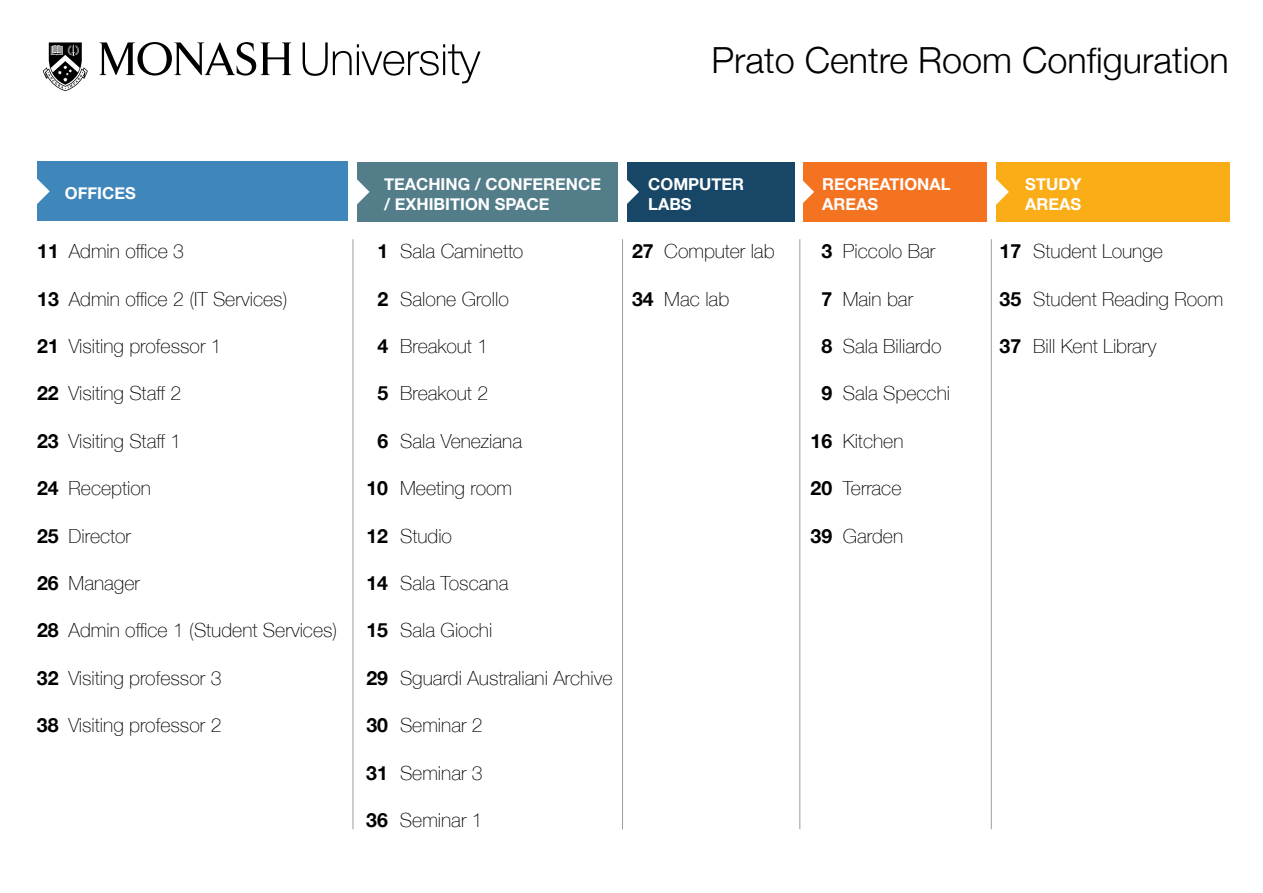
<style>
.page{position:relative;width:1263px;height:893px;background:#fff}
.page>*{position:absolute;margin:0;border:0;box-sizing:border-box;transform-origin:0 0}
.t1{font:300 36px "Helvetica Neue";color:#000}
.t2{font:100 19.5px "Helvetica Neue";color:#000}
.t3{font:700 16.5px/19.8px "Helvetica Neue";color:#fff}
.s1{font-weight:700}
</style>
<div class="page">
<hr style="left:353px;top:239px;width:1px;height:590px;background:#9d9d9c">
<hr style="left:622px;top:239px;width:1px;height:590px;background:#9d9d9c">
<hr style="left:799px;top:239px;width:1px;height:590px;background:#9d9d9c">
<hr style="left:991px;top:239px;width:1px;height:590px;background:#9d9d9c">
<div style="left:38px;top:162px;width:310px;height:59px;background:#3f86bb"></div>
<div style="left:357px;top:162px;width:261px;height:60px;background:#527d89"></div>
<div style="left:627px;top:162px;width:167px;height:60px;background:#174666"></div>
<div style="left:803px;top:162px;width:183px;height:60px;background:#f47321"></div>
<div style="left:997px;top:162px;width:233px;height:60px;background:#fbad18"></div>
<svg style="left:37px;top:178px;width:13px;height:26px"></svg>
<svg style="left:357px;top:179px;width:12px;height:26px"></svg>
<svg style="left:627px;top:180px;width:12px;height:24px"></svg>
<svg style="left:803px;top:181px;width:11px;height:22px"></svg>
<svg style="left:996px;top:179px;width:13px;height:26px"></svg>
<svg style="left:43px;top:42px;width:45px;height:49px"></svg>
<svg style="left:303px;top:42px;width:177px;height:41px"></svg>
<svg style="left:99px;top:42px;width:192px;height:34px"></svg>
<h1 class="t1" style="left:711px;top:38px;width:519px">Prato Centre Room Configuration</h1>
<p class="t3" style="left:65px;top:183px;width:72px">OFFICES</p>
<p class="t3" style="left:384px;top:174px;width:218px">TEACHING / CONFERENCE / EXHIBITION SPACE</p>
<p class="t3" style="left:648px;top:174px;width:97px">COMPUTER<br>LABS</p>
<p class="t3" style="left:822px;top:174px;width:130px">RECREATIONAL<br>AREAS</p>
<p class="t3" style="left:1025px;top:174px;width:58px">STUDY<br>AREAS</p>
<p class="t2" style="left:37px;top:236px;width:148px"><span class="s1">11</span> Admin office 3</p>
<p class="t2" style="left:377px;top:236px;width:147px"><span class="s1">1</span> Sala Caminetto</p>
<p class="t2" style="left:632px;top:236px;width:144px"><span class="s1">27</span> Computer lab</p>
<p class="t2" style="left:821px;top:236px;width:115px"><span class="s1">3</span> Piccolo Bar</p>
<p class="t2" style="left:1000px;top:236px;width:165px"><span class="s1">17</span> Student Lounge</p>
<p class="t2" style="left:37px;top:284px;width:252px"><span class="s1">13</span> Admin office 2 (IT Services)</p>
<p class="t2" style="left:377px;top:284px;width:133px"><span class="s1">2</span> Salone Grollo</p>
<p class="t2" style="left:632px;top:284px;width:99px"><span class="s1">34</span> Mac lab</p>
<p class="t2" style="left:821px;top:284px;width:93px"><span class="s1">7</span> Main bar</p>
<p class="t2" style="left:999px;top:284px;width:225px"><span class="s1">35</span> Student Reading Room</p>
<p class="t2" style="left:37px;top:331px;width:186px"><span class="s1">21</span> Visiting professor 1</p>
<p class="t2" style="left:377px;top:331px;width:112px"><span class="s1">4</span> Breakout 1</p>
<p class="t2" style="left:821px;top:331px;width:122px"><span class="s1">8</span> Sala Biliardo</p>
<p class="t2" style="left:999px;top:331px;width:158px"><span class="s1">37</span> Bill Kent Library</p>
<p class="t2" style="left:37px;top:379px;width:146px"><span class="s1">22</span> Visiting Staff 2</p>
<p class="t2" style="left:377px;top:379px;width:112px"><span class="s1">5</span> Breakout 2</p>
<p class="t2" style="left:821px;top:379px;width:130px"><span class="s1">9</span> Sala Specchi</p>
<p class="t2" style="left:37px;top:426px;width:146px"><span class="s1">23</span> Visiting Staff 1</p>
<p class="t2" style="left:377px;top:426px;width:146px"><span class="s1">6</span> Sala Veneziana</p>
<p class="t2" style="left:810px;top:426px;width:94px"><span class="s1">16</span> Kitchen</p>
<p class="t2" style="left:37px;top:473px;width:115px"><span class="s1">24</span> Reception</p>
<p class="t2" style="left:366px;top:473px;width:147px"><span class="s1">10</span> Meeting room</p>
<p class="t2" style="left:810px;top:473px;width:92px"><span class="s1">20</span> Terrace</p>
<p class="t2" style="left:37px;top:521px;width:95px"><span class="s1">25</span> Director</p>
<p class="t2" style="left:366px;top:521px;width:87px"><span class="s1">12</span> Studio</p>
<p class="t2" style="left:810px;top:521px;width:94px"><span class="s1">39</span> Garden</p>
<p class="t2" style="left:37px;top:568px;width:104px"><span class="s1">26</span> Manager</p>
<p class="t2" style="left:366px;top:568px;width:144px"><span class="s1">14</span> Sala Toscana</p>
<p class="t2" style="left:37px;top:616px;width:302px"><span class="s1">28</span> Admin office 1 (Student Services)</p>
<p class="t2" style="left:366px;top:616px;width:127px"><span class="s1">15</span> Sala Giochi</p>
<p class="t2" style="left:37px;top:663px;width:186px"><span class="s1">32</span> Visiting professor 3</p>
<p class="t2" style="left:366px;top:663px;width:248px"><span class="s1">29</span> Sguardi Australiani Archive</p>
<p class="t2" style="left:37px;top:710px;width:186px"><span class="s1">38</span> Visiting professor 2</p>
<p class="t2" style="left:366px;top:710px;width:118px"><span class="s1">30</span> Seminar 2</p>
<p class="t2" style="left:366px;top:758px;width:118px"><span class="s1">31</span> Seminar 3</p>
<p class="t2" style="left:366px;top:805px;width:118px"><span class="s1">36</span> Seminar 1</p>
</div>
